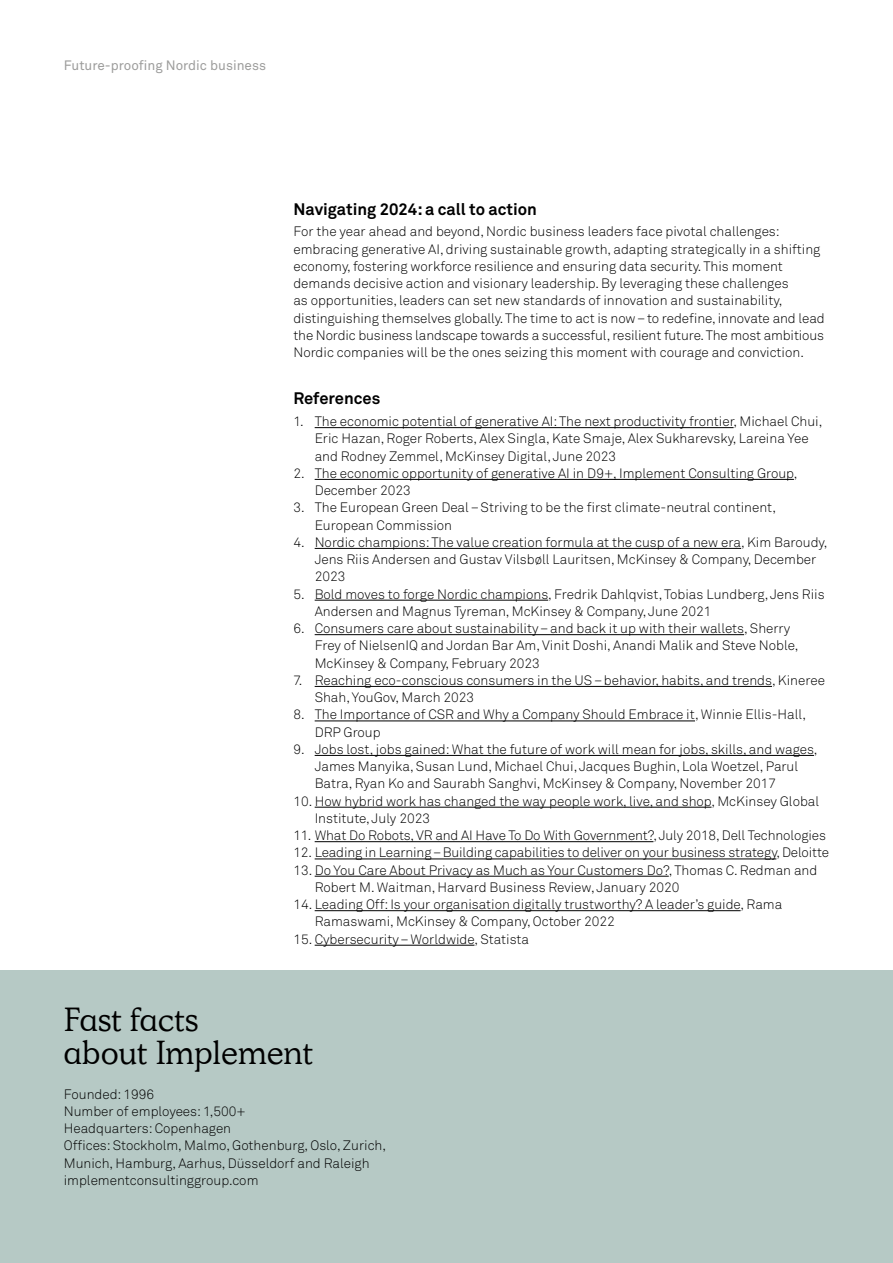
<style>
.page{position:relative;width:893px;height:1263px;background:#fff}
.page>*{position:absolute;margin:0;border:0;box-sizing:border-box;transform-origin:0 0}
.t1{font:33px/33px "Simula";color:#000}
.t2{font:700 16.5px "Akkurat Pro";color:#000}
.t3{font:13.5px/17.2px "Akkurat Light Pro";color:#000}
.t4{font:13.5px "Akkurat Pro";color:#9d9d9c}
</style>
<div class="page">
<div style="left:0;top:971px;width:893px;height:292px;background:#b6c9c5"></div>
<hr style="left:315px;top:427px;width:419px;height:1px;background:#000">
<hr style="left:315px;top:479px;width:479px;height:1px;background:#000">
<hr style="left:315px;top:548px;width:426px;height:1px;background:#000">
<hr style="left:315px;top:600px;width:233px;height:1px;background:#000">
<hr style="left:315px;top:634px;width:429px;height:1px;background:#000">
<hr style="left:315px;top:686px;width:457px;height:1px;background:#000">
<hr style="left:315px;top:720px;width:380px;height:1px;background:#000">
<hr style="left:315px;top:755px;width:499px;height:1px;background:#000">
<hr style="left:315px;top:807px;width:396px;height:1px;background:#000">
<hr style="left:315px;top:841px;width:338px;height:1px;background:#000">
<hr style="left:315px;top:858px;width:461px;height:1px;background:#000">
<hr style="left:315px;top:876px;width:354px;height:1px;background:#000">
<hr style="left:315px;top:910px;width:426px;height:1px;background:#000">
<hr style="left:315px;top:945px;width:159px;height:1px;background:#000">
<p class="t4" style="left:64px;top:58px;width:204px">Future-proofing Nordic business</p>
<p class="t2" style="left:293px;top:199px;width:245px">Navigating 2024: a call to action</p>
<p class="t3" style="left:293px;top:223px;width:533px">For the year ahead and beyond, Nordic business leaders face pivotal challenges: embracing generative AI, driving sustainable growth, adapting strategically in a shifting economy, fostering workforce resilience and ensuring data security. This moment demands decisive action and visionary leadership. By leveraging these challenges<br>as opportunities, leaders can set new standards of innovation and sustainability, distinguishing themselves globally. The time to act is now–to redefine, innovate and lead the Nordic business landscape towards a successful, resilient future. The most ambitious Nordic companies will be the ones seizing this moment with courage and conviction.</p>
<p class="t2" style="left:293px;top:388px;width:89px">References</p>
<p class="t3" style="left:315px;top:413px;width:509px;text-indent:-21px">1. The economic potential of generative AI: The next productivity frontier, Michael Chui,<br>Eric Hazan, Roger Roberts, Alex Singla, Kate Smaje, Alex Sukharevsky, Lareina Yee and Rodney Zemmel, McKinsey Digital, June 2023</p>
<p class="t3" style="left:315px;top:465px;width:484px;text-indent:-21px">2. The economic opportunity of generative AI in D9+, Implement Consulting Group,<br>December 2023</p>
<p class="t3" style="left:315px;top:499px;width:463px;text-indent:-21px">3. The European Green Deal–Striving to be the first climate-neutral continent,<br>European Commission</p>
<p class="t3" style="left:315px;top:534px;width:514px;text-indent:-21px">4. Nordic champions: The value creation formula at the cusp of a new era, Kim Baroudy,<br>Jens Riis Andersen and Gustav Vilsbøll Lauritsen, McKinsey &amp; Company, December<br>2023</p>
<p class="t3" style="left:315px;top:585px;width:511px;text-indent:-21px">5. Bold moves to forge Nordic champions, Fredrik Dahlqvist, Tobias Lundberg, Jens Riis<br>Andersen and Magnus Tyreman, McKinsey &amp; Company, June 2021</p>
<p class="t3" style="left:315px;top:620px;width:485px;text-indent:-21px">6. Consumers care about sustainability–and back it up with their wallets, Sherry<br>Frey of NielsenIQ and Jordan Bar Am, Vinit Doshi, Anandi Malik and Steve Noble,<br>McKinsey &amp; Company, February 2023</p>
<p class="t3" style="left:315px;top:672px;width:512px;text-indent:-21px">7. Reaching eco-conscious consumers in the US–behavior, habits, and trends, Kineree<br>Shah, YouGov, March 2023</p>
<p class="t3" style="left:315px;top:706px;width:493px;text-indent:-21px">8. The Importance of CSR and Why a Company Should Embrace it, Winnie Ellis-Hall,<br>DRP Group</p>
<p class="t3" style="left:315px;top:741px;width:504px;text-indent:-21px">9. Jobs lost, jobs gained: What the future of work will mean for jobs, skills, and wages,<br>James Manyika, Susan Lund, Michael Chui, Jacques Bughin, Lola Woetzel, Parul<br>Batra, Ryan Ko and Saurabh Sanghvi, McKinsey &amp; Company, November 2017</p>
<p class="t3" style="left:315px;top:793px;width:506px;text-indent:-21px">10. How hybrid work has changed the way people work, live, and shop, McKinsey Global<br>Institute, July 2023</p>
<p class="t3" style="left:293px;top:827px;width:534px">11. What Do Robots, VR and AI Have To Do With Government?, July 2018, Dell Technologies</p>
<p class="t3" style="left:293px;top:844px;width:537px">12. Leading in Learning–Building capabilities to deliver on your business strategy, Deloitte</p>
<p class="t3" style="left:315px;top:862px;width:504px;text-indent:-21px">13. Do You Care About Privacy as Much as Your Customers Do?, Thomas C. Redman and<br>Robert M. Waitman, Harvard Business Review, January 2020</p>
<p class="t3" style="left:315px;top:896px;width:469px;text-indent:-21px">14. Leading Off: Is your organisation digitally trustworthy? A leader’s guide, Rama<br>Ramaswami, McKinsey &amp; Company, October 2022</p>
<p class="t3" style="left:293px;top:931px;width:237px">15. Cybersecurity–Worldwide, Statista</p>
<h1 class="t1" style="left:64px;top:1004px;width:251px">Fast facts<br>about Implement</h1>
<p class="t3" style="left:64px;top:1085px;width:324px">Founded: 1996<br>Number of employees: 1,500+<br>Headquarters: Copenhagen<br>Offices: Stockholm, Malmo, Gothenburg, Oslo, Zurich, Munich, Hamburg, Aarhus, Düsseldorf and Raleigh implementconsultinggroup.com</p>
</div>
